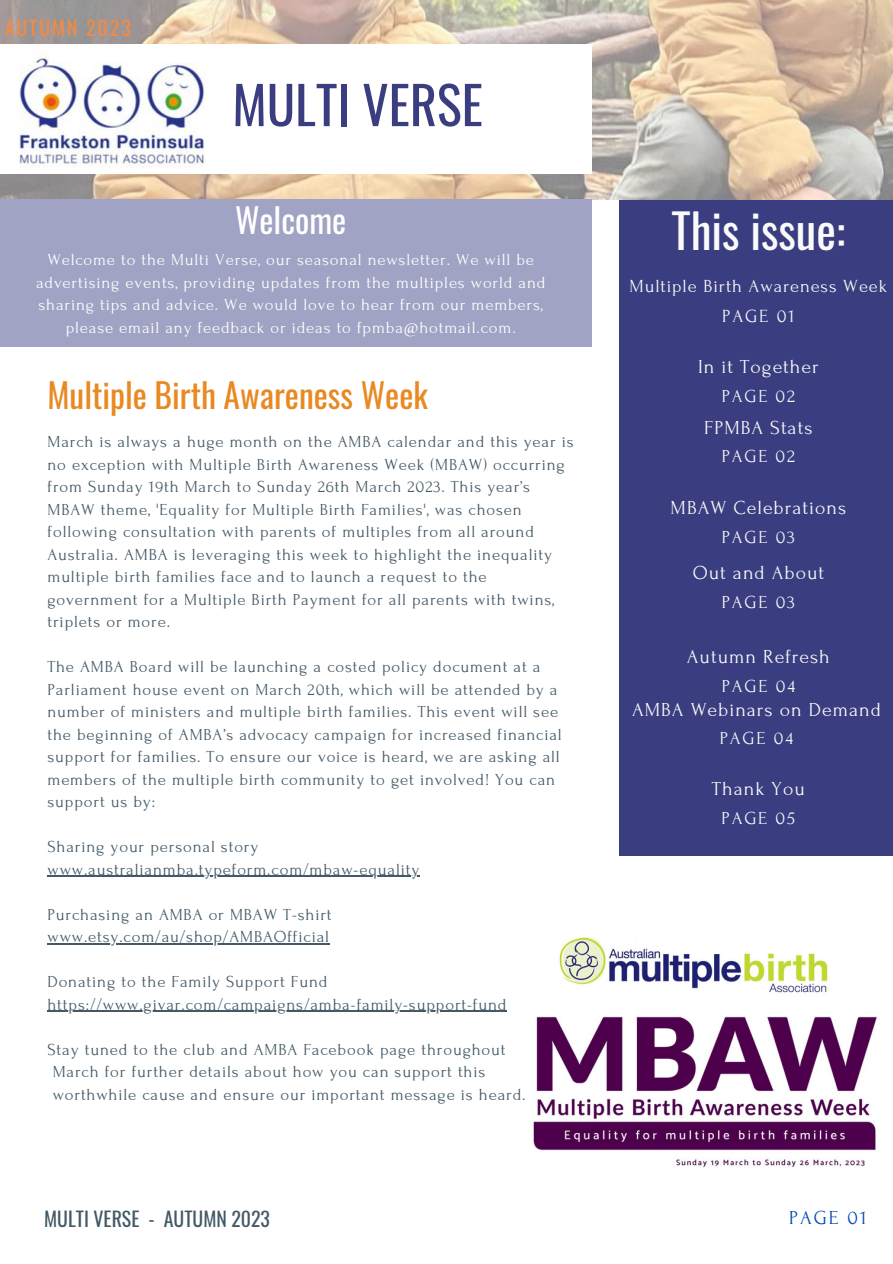
<style>
.page{position:relative;width:893px;height:1264px;background:#fff}
.page>*{position:absolute;margin:0;border:0;box-sizing:border-box;transform-origin:0 0}
.t1{font:52.2px "Oswald";color:#3a3e80}
.t2{font:46.65px "Oswald";color:#fafafa}
.t3{font:33.6px "Oswald";color:#e98921}
.t4{font:33.6px "Oswald";color:#fff}
.t5{font:19.8px "Forum";letter-spacing:.05em;color:#fafafa}
.t6{font:19.8px "Oswald";color:#435967}
.t7{font:19.8px "Oswald";letter-spacing:.1em;color:#f28b43}
.t8{font:19.8px "Forum";letter-spacing:.1em;color:#004aad}
.t9{font:18.6px "Forum";letter-spacing:.1em;color:#fafafa}
.t10{font:18.45px "Forum";letter-spacing:.05em;color:#fafafa}
.t11{font:18.3px "Forum";letter-spacing:.1em;color:#fafafa}
.t12{font:16.8px/22.5px "Forum";letter-spacing:.05em;color:#435967}
.t13{font:16.8px/22.5px "Forum";letter-spacing:.05em;color:#fff;text-align:center}
</style>
<div class="page">
<img style="left:0;top:0;width:892px;height:199px">
<div style="left:0;top:44px;width:591px;height:129px;background:#fff"></div>
<img style="left:0;top:44px;width:227px;height:128px;border-radius:11px">
<div style="left:0;top:200px;width:591px;height:147px;background:#a0a3c3"></div>
<div style="left:619px;top:200px;width:273px;height:655px;background:#3a3e80"></div>
<img style="left:533px;top:936px;width:344px;height:232px">
<hr style="left:47px;top:875px;width:373px;height:2px;background:#435967">
<hr style="left:47px;top:943px;width:283px;height:1px;background:#435967">
<hr style="left:47px;top:1010px;width:460px;height:1px;background:#435967">
<p class="t7" style="left:5px;top:12px;width:127px">AUTUMN 2023</p>
<h1 class="t1" style="left:232px;top:64px;width:252px">MULTI VERSE</h1>
<h3 class="t4" style="left:235px;top:194px;width:113px">Welcome</h3>
<p class="t13" style="left:36px;top:249px;width:510px">Welcome to the Multi Verse, our seasonal newsletter. We will be advertising events, providing updates from the multiples world and sharing tips and advice. We would love to hear from our members, please email any feedback or ideas to fpmba@hotmail.com.</p>
<h3 class="t3" style="left:47px;top:369px;width:382px">Multiple Birth Awareness Week</h3>
<p class="t12" style="left:47px;top:431px;width:527px">March is always a huge month on the AMBA calendar and this year is no exception with Multiple Birth Awareness Week (MBAW) occurring from Sunday 19th March to Sunday 26th March 2023. This year’s MBAW theme, 'Equality for Multiple Birth Families', was chosen following consultation with parents of multiples from all around Australia. AMBA is leveraging this week to highlight the inequality multiple birth families face and to launch a request to the government for a Multiple Birth Payment for all parents with twins, triplets or more.</p>
<p class="t12" style="left:47px;top:656px;width:515px">The AMBA Board will be launching a costed policy document at a Parliament house event on March 20th, which will be attended by a number of ministers and multiple birth families. This event will see the beginning of AMBA’s advocacy campaign for increased financial support for families. To ensure our voice is heard, we are asking all members of the multiple birth community to get involved! You can support us by:</p>
<p class="t12" style="left:47px;top:835px;width:373px">Sharing your personal story www.australianmba.typeform.com/mbaw-equality</p>
<p class="t12" style="left:47px;top:903px;width:286px">Purchasing an AMBA or MBAW T-shirt www.etsy.com/au/shop/AMBAOfficial</p>
<p class="t12" style="left:47px;top:970px;width:460px">Donating to the Family Support Fund https://www.givar.com/campaigns/amba-family-support-fund</p>
<p class="t12" style="left:53px;top:1038px;width:474px;text-indent:-5px">Stay tuned to the club and AMBA Facebook page throughout<br>March for further details about how you can support this worthwhile cause and ensure our important message is heard.</p>
<h2 class="t2" style="left:671px;top:194px;width:175px">This issue:</h2>
<p class="t10" style="left:629px;top:277px;width:259px">Multiple Birth Awareness Week</p>
<p class="t9" style="left:722px;top:306px;width:74px">PAGE 01</p>
<p class="t5" style="left:698px;top:356px;width:122px">In it Together</p>
<p class="t11" style="left:721px;top:386px;width:75px">PAGE 02</p>
<p class="t5" style="left:704px;top:417px;width:110px">FPMBA Stats</p>
<p class="t11" style="left:721px;top:447px;width:75px">PAGE 02</p>
<p class="t5" style="left:670px;top:497px;width:177px">MBAW Celebrations</p>
<p class="t11" style="left:721px;top:527px;width:75px">PAGE 03</p>
<p class="t5" style="left:692px;top:562px;width:133px">Out and About</p>
<p class="t11" style="left:721px;top:592px;width:75px">PAGE 03</p>
<p class="t5" style="left:687px;top:646px;width:144px">Autumn Refresh</p>
<p class="t11" style="left:721px;top:676px;width:75px">PAGE 04</p>
<p class="t5" style="left:632px;top:698px;width:250px">AMBA Webinars on Demand</p>
<p class="t11" style="left:719px;top:728px;width:75px">PAGE 04</p>
<p class="t5" style="left:712px;top:778px;width:94px">Thank You</p>
<p class="t11" style="left:721px;top:808px;width:75px">PAGE 05</p>
<p class="t6" style="left:44px;top:1203px;width:227px">MULTI VERSE - AUTUMN 2023</p>
<p class="t8" style="left:789px;top:1207px;width:79px">PAGE 01</p>
</div>
